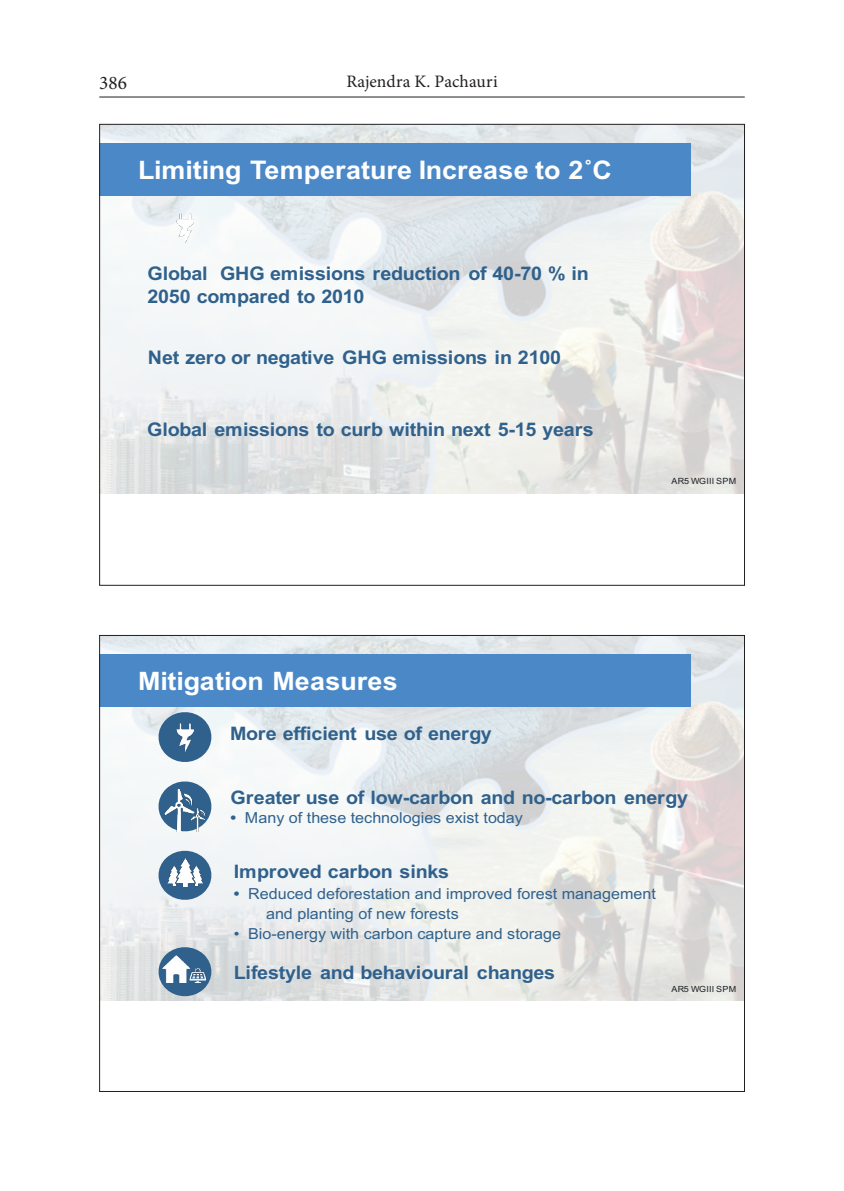
<style>
.page{position:relative;width:844px;height:1191px;background:#fff}
.page>*{position:absolute;margin:0;border:0;box-sizing:border-box;transform-origin:0 0}
.t1{font:700 25.55px "Arial";color:#fff;scale:1.05 1}
.t2{font:700 25.38px "Arial";color:#fff;scale:1.06 1}
.t3{font:19.25px "Minion Pro";color:#231f20}
.t4{font:700 18.72px/23.1px "Arial";letter-spacing:-.01em;color:#30618c;scale:1.05 1}
.t5{font:700 18.55px "Arial";letter-spacing:-.01em;color:#30618c;scale:1.06 1}
.t6{font:17.5px "Minion Pro";letter-spacing:.005em;color:#231f20}
.t7{font:15.22px/20.3px "Arial";color:#30618c;scale:1.06 1}
.t8{font:8.58px "Arial";letter-spacing:.02em;color:#1d2124;scale:1.05 1}
.t9{font:8.4px "Arial";letter-spacing:.02em;color:#1d2124;scale:1.06 1}
.s1{font-weight:700}
</style>
<div class="page">
<hr style="left:99px;top:97px;width:645px;height:1px;background:#231f20">
<img style="left:101px;top:126px;width:641px;height:367px">
<div style="left:99px;top:143px;width:591px;height:53px;background:#4b88c7"></div>
<img style="left:176px;top:214px;width:17px;height:28px">
<img style="left:101px;top:637px;width:641px;height:363px">
<div style="left:99px;top:654px;width:591px;height:52px;background:#4b88c7"></div>
<svg style="left:156px;top:709px;width:58px;height:55px"></svg>
<svg style="left:156px;top:779px;width:58px;height:54px"></svg>
<svg style="left:156px;top:848px;width:58px;height:54px"></svg>
<svg style="left:156px;top:944px;width:58px;height:54px;background:#90a7ba"></svg>
<img style="left:167px;top:858px;width:35px;height:28px">
<img style="left:165px;top:789px;width:39px;height:42px">
<img style="left:176px;top:724px;width:17px;height:28px">
<img style="left:163px;top:955px;width:42px;height:27px">
<p class="t3" style="left:99px;top:70px;width:29px">386</p>
<p class="t6" style="left:346px;top:70px;width:153px">Rajendra K. Pachauri</p>
<h1 class="t1" style="left:138px;top:152px;width:453px">Limiting Temperature Increase to 2˚C</h1>
<p class="t4" style="left:147px;top:262px;width:422px">Global GHG emissions reduction of 40-70 % in<br>2050 compared to 2010</p>
<p class="t4" style="left:148px;top:346px;width:395px">Net zero or negative GHG emissions in 2100</p>
<p class="t4" style="left:147px;top:417px;width:426px">Global emissions to curb within next 5-15 years</p>
<h2 class="t2" style="left:138px;top:663px;width:246px">Mitigation Measures</h2>
<p class="t5" style="left:230px;top:720px;width:248px">More efficient use of energy</p>
<p class="t8" style="left:671px;top:475px;width:63px">AR5 WGIII SPM</p>
<p class="t5" style="left:230px;top:784px;width:433px">Greater use of low-carbon and no-carbon energy</p>
<p class="t7" style="left:230px;top:807px;width:277px"><span class="s1">•</span> Many of these technologies exist today</p>
<p class="t5" style="left:234px;top:858px;width:205px">Improved carbon sinks</p>
<p class="t7" style="left:266px;top:883px;width:369px;text-indent:-32px"><span class="s1">•</span> Reduced deforestation and improved forest management and planting of new forests</p>
<p class="t7" style="left:234px;top:923px;width:310px">• Bio-energy with carbon capture and storage</p>
<p class="t5" style="left:234px;top:959px;width:304px">Lifestyle and behavioural changes</p>
<p class="t9" style="left:671px;top:983px;width:63px">AR5 WGIII SPM</p>
</div>
